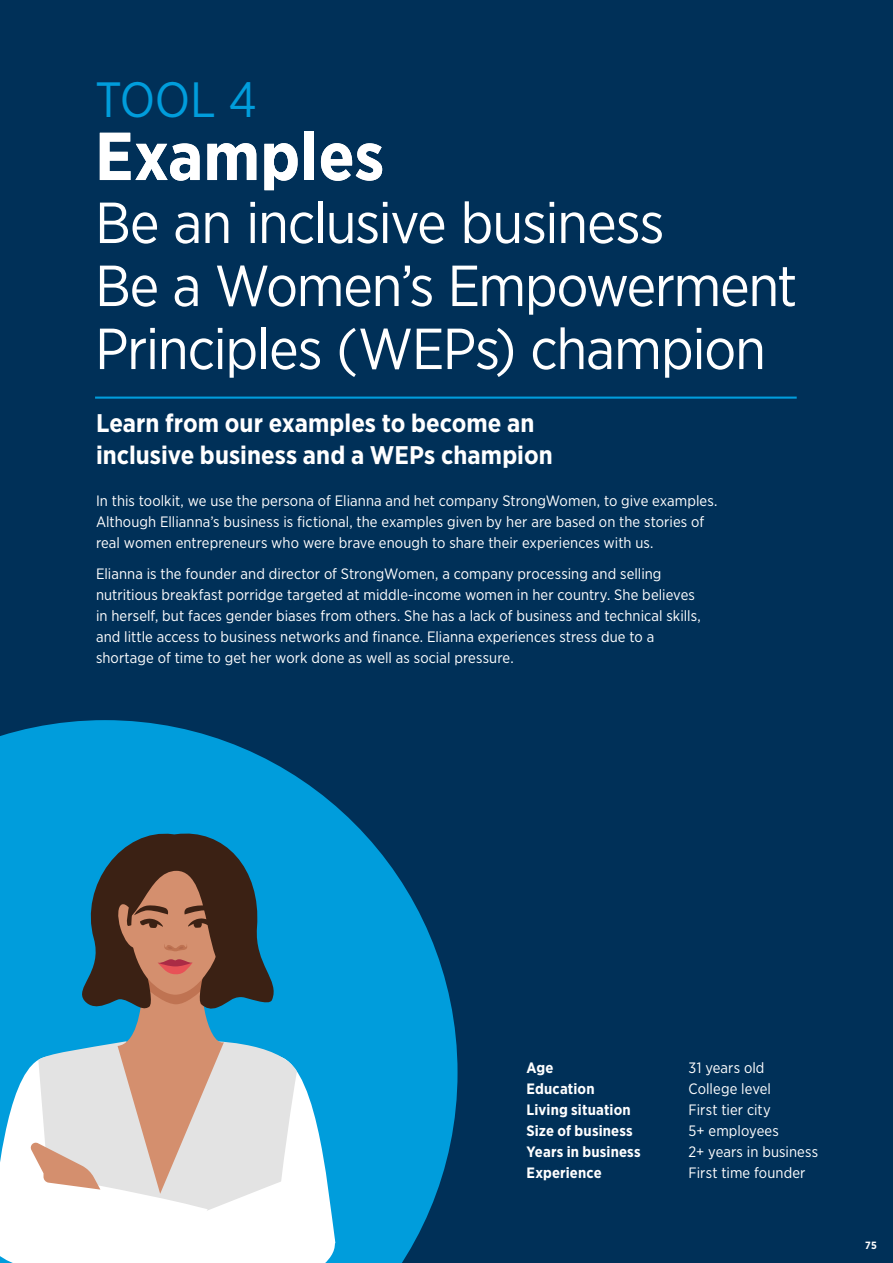
<style>
.page{position:relative;width:893px;height:1263px;background:#003058}
.page>*{position:absolute;margin:0;border:0;box-sizing:border-box;transform-origin:0 0}
.t1{font:700 67.5px "Gotham Narrow";letter-spacing:.005em;color:#fff}
.t2{font:57.75px/63px "Gotham Narrow";letter-spacing:-.025em;color:#fff}
.t3{font:49.5px "Gotham Narrow";color:#009ddc}
.t4{font:700 25.5px/31.5px "Gotham Narrow";color:#fff}
.t5{font:15px/21px "Gotham Narrow";letter-spacing:.005em;color:#fff}
.t6{font:700 15px "Gotham Narrow";letter-spacing:.01em;color:#fff}
.t7{font:700 10.5px "Gotham Narrow";color:#fff}
</style>
<div class="page">
<hr style="left:95px;top:397px;width:702px;height:2px;background:#009ddc">
<svg style="left:0;top:720px;width:458px;height:543px;fill:#009ddc"></svg>
<svg style="left:0;top:827px;width:342px;height:436px;background:#81acbc"></svg>
<h3 class="t3" style="left:95px;top:69px;width:164px">TOOL 4</h3>
<h1 class="t1" style="left:95px;top:113px;width:291px">Examples</h1>
<h2 class="t2" style="left:95px;top:190px;width:704px">Be an inclusive business<br>Be a Women’s Empowerment<br>Principles (WEPs) champion</h2>
<h3 class="t4" style="left:96px;top:407px;width:458px">Learn from our examples to become an inclusive business and a WEPs champion</h3>
<p class="t5" style="left:96px;top:489px;width:623px">In this toolkit, we use the persona of Elianna and het company StrongWomen, to give examples.<br>Although Ellianna’s business is fictional, the examples given by her are based on the stories of real women entrepreneurs who were brave enough to share their experiences with us.</p>
<p class="t5" style="left:96px;top:563px;width:606px">Elianna is the founder and director of StrongWomen, a company processing and selling nutritious breakfast porridge targeted at middle-income women in her country. She believes in herself, but faces gender biases from others. She has a lack of business and technical skills, and little access to business networks and finance. Elianna experiences stress due to a shortage of time to get her work done as well as social pressure.</p>
<p class="t6" style="left:526px;top:1058px;width:28px">Age</p>
<p class="t5" style="left:688px;top:1056px;width:77px">31 years old</p>
<p class="t6" style="left:526px;top:1079px;width:70px">Education</p>
<p class="t5" style="left:688px;top:1077px;width:84px">College level</p>
<p class="t6" style="left:526px;top:1100px;width:106px">Living situation</p>
<p class="t5" style="left:688px;top:1098px;width:84px">First tier city</p>
<p class="t6" style="left:526px;top:1121px;width:108px">Size of business</p>
<p class="t5" style="left:688px;top:1119px;width:92px">5+ employees</p>
<p class="t6" style="left:526px;top:1142px;width:116px">Years in business</p>
<p class="t5" style="left:688px;top:1140px;width:131px">2+ years in business</p>
<p class="t6" style="left:526px;top:1163px;width:77px">Experience</p>
<p class="t5" style="left:688px;top:1161px;width:118px">First time founder</p>
<p class="t7" style="left:865px;top:1238px;width:13px">75</p>
</div>
